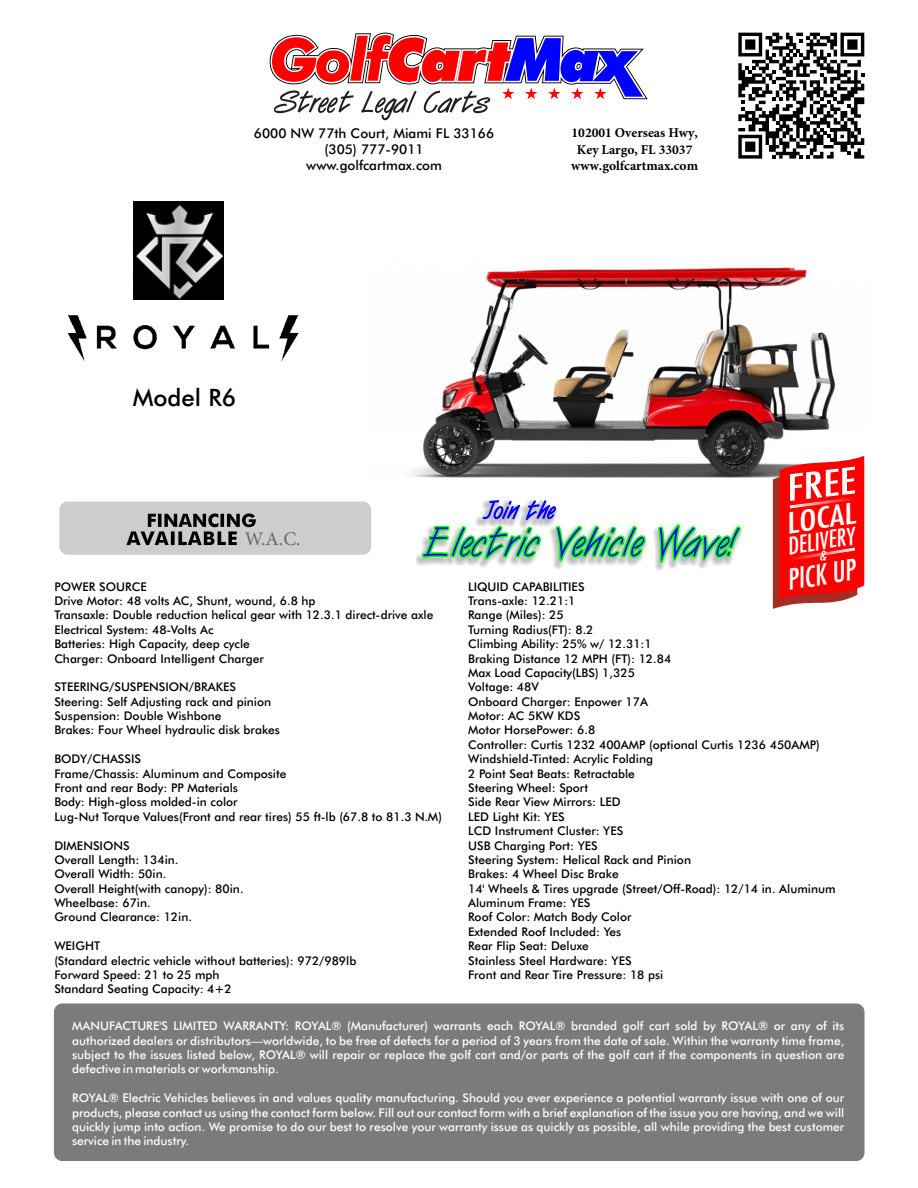
<style>
.page{position:relative;width:918px;height:1188px;background:#fff}
.page>*{position:absolute;margin:0;border:0;box-sizing:border-box;transform-origin:0 0}
.t1{font:35.25px "Futura Md Cn BT Italic";color:#fff;scale:1.35 1}
.t2{font:28.05px "Futura Md Cn BT Italic";color:#fff;scale:1.29 1}
.t3{font:27.9px "Futura Md Cn BT Italic";color:#fff}
.t4{font:500 24px "Futura BT";color:#000}
.t5{font:23.4px "Futura Md Cn BT Italic";color:#fff}
.t6{font:19.2px "Minion Pro";color:#666}
.t7{font:500 13.5px/16.2px "Futura BT";color:#000;text-align:center}
.t8{font:700 13.5px/16.2px "Minion Pro";color:#000;text-align:center}
.t9{font:500 12px/14.4px "Futura BT";color:#000}
.t10{font:500 12px/14.4px "Futura BT";color:#fff;text-align:justify}
</style>
<div class="page">
<img style="left:364px;top:267px;width:501px;height:265px">
<div style="left:54px;top:1003px;width:811px;height:158px;background:#7b7b7b;border-radius:8px"></div>
<svg style="left:269px;top:32px;width:379px;height:88px"></svg>
<div style="left:416px;top:500px;width:325px;height:71px;background:#fff"></div>
<svg style="left:420px;top:500px;width:227px;height:69px"></svg>
<svg style="left:656px;top:514px;width:88px;height:57px"></svg>
<svg style="left:738px;top:33px;width:126px;height:126px"></svg>
<div style="left:59px;top:502px;width:312px;height:53px;background:#cdcdcd;border-radius:8px"></div>
<svg style="left:126px;top:513px;width:130px;height:32px"></svg>
<svg style="left:773px;top:456px;width:91px;height:153px;background:#f32120"></svg>
<img style="left:67px;top:315px;width:232px;height:46px">
<img style="left:133px;top:201px;width:91px;height:98px">
<p class="t7" style="left:254px;top:126px;width:242px">6000 NW 77th Court, Miami FL 33166 (305) 777-9011<br>www.golfcartmax.com</p>
<p class="t8" style="left:571px;top:125px;width:128px">102001 Overseas Hwy,<br>Key Largo, FL 33037 www.golfcartmax.com</p>
<h3 class="t4" style="left:133px;top:388px;width:105px">Model R6</h3>
<h3 class="t6" style="left:245px;top:526px;width:57px">W.A.C.</h3>
<p class="t9" style="left:54px;top:580px;width:381px">POWER SOURCE<br>Drive Motor: 48 volts AC, Shunt, wound, 6.8 hp<br>Transaxle: Double reduction helical gear with 12.3.1 direct-drive axle</p>
<p class="t9" style="left:54px;top:638px;width:211px">Batteries: High Capacity, deep cycle<br>Charger: Onboard Intelligent Charger</p>
<p class="t9" style="left:54px;top:681px;width:218px">STEERING/SUSPENSION/BRAKES<br>Steering: Self Adjusting rack and pinion</p>
<p class="t9" style="left:54px;top:724px;width:227px">Brakes: Four Wheel hydraulic disk brakes</p>
<p class="t9" style="left:54px;top:753px;width:88px">BODY/CHASSIS</p>
<p class="t9" style="left:54px;top:782px;width:185px">Front and rear Body: PP Materials<br>Body: High-gloss molded-in color</p>
<p class="t9" style="left:54px;top:839px;width:77px">DIMENSIONS</p>
<p class="t9" style="left:54px;top:623px;width:161px">Electrical System: 48-Volts Ac</p>
<p class="t9" style="left:54px;top:710px;width:169px">Suspension: Double Wishbone</p>
<p class="t9" style="left:54px;top:767px;width:234px">Frame/Chassis: Aluminum and Composite</p>
<p class="t9" style="left:54px;top:810px;width:389px">Lug-Nut Torque Values(Front and rear tires) 55 ft-lb (67.8 to 81.3 N.M)</p>
<p class="t9" style="left:54px;top:854px;width:191px">Overall Length: 134in.<br>Overall Width: 50in.<br>Overall Height(with canopy): 80in.<br>Wheelbase: 67in.</p>
<p class="t9" style="left:54px;top:911px;width:139px">Ground Clearance: 12in.</p>
<p class="t9" style="left:54px;top:954px;width:304px">(Standard electric vehicle without batteries): 972/989lb</p>
<p class="t9" style="left:54px;top:940px;width:47px">WEIGHT</p>
<p class="t9" style="left:54px;top:983px;width:179px">Standard Seating Capacity: 4+2</p>
<p class="t9" style="left:54px;top:969px;width:167px">Forward Speed: 21 to 25 mph</p>
<p class="t9" style="left:468px;top:580px;width:118px">LIQUID CAPABILITIES<br>Trans-axle: 12.21:1</p>
<p class="t9" style="left:468px;top:609px;width:97px">Range (Miles): 25</p>
<p class="t9" style="left:468px;top:623px;width:127px">Turning Radius(FT): 8.2</p>
<p class="t9" style="left:468px;top:652px;width:205px">Braking Distance 12 MPH (FT): 12.84</p>
<p class="t9" style="left:468px;top:638px;width:185px">Climbing Ability: 25% w/ 12.31:1</p>
<p class="t9" style="left:468px;top:667px;width:168px">Max Load Capacity(LBS) 1,325</p>
<p class="t9" style="left:468px;top:681px;width:72px">Voltage: 48V</p>
<p class="t9" style="left:468px;top:695px;width:181px">Onboard Charger: Enpower 17A</p>
<p class="t9" style="left:468px;top:710px;width:129px">Motor: AC 5KW KDS<br>Motor HorsePower: 6.8</p>
<h1 class="t1" style="left:784px;top:472px;width:53px;rotate:-7deg">FREE</h1>
<h3 class="t5" style="left:785px;top:535px;width:70px;rotate:-9deg">DELIVERY</h3>
<h3 class="t3" style="left:785px;top:567px;width:70px;rotate:-9deg">PICK UP</h3>
<h2 class="t2" style="left:784px;top:511px;width:55px;rotate:-9deg">LOCAL</h2>
<p class="t9" style="left:468px;top:739px;width:353px">Controller: Curtis 1232 400AMP (optional Curtis 1236 450AMP)</p>
<p class="t9" style="left:468px;top:753px;width:186px">Windshield-Tinted: Acrylic Folding</p>
<p class="t9" style="left:468px;top:782px;width:154px">Steering Wheel: Sport<br>Side Rear View Mirrors: LED</p>
<p class="t9" style="left:468px;top:767px;width:168px">2 Point Seat Beats: Retractable</p>
<p class="t9" style="left:468px;top:810px;width:98px">LED Light Kit: YES</p>
<p class="t9" style="left:468px;top:825px;width:157px">LCD Instrument Cluster: YES</p>
<p class="t9" style="left:468px;top:868px;width:152px">Brakes: 4 Wheel Disc Brake</p>
<p class="t9" style="left:468px;top:839px;width:131px">USB Charging Port: YES</p>
<p class="t9" style="left:468px;top:854px;width:224px">Steering System: Helical Rack and Pinion</p>
<p class="t9" style="left:468px;top:882px;width:369px">14' Wheels &amp; Tires upgrade (Street/Off-Road): 12/14 in. Aluminum</p>
<p class="t9" style="left:468px;top:897px;width:124px">Aluminum Frame: YES</p>
<p class="t9" style="left:468px;top:926px;width:155px">Extended Roof Included: Yes<br>Rear Flip Seat: Deluxe</p>
<p class="t9" style="left:468px;top:911px;width:165px">Roof Color: Match Body Color</p>
<p class="t9" style="left:468px;top:954px;width:165px">Stainless Steel Hardware: YES</p>
<p class="t9" style="left:468px;top:969px;width:197px">Front and Rear Tire Pressure: 18 psi</p>
<p class="t10" style="left:72px;top:1020px;width:774px">MANUFACTURE'S LIMITED WARRANTY: ROYAL® (Manufacturer) warrants each ROYAL® branded golf cart sold by ROYAL® or any of its authorized dealers or distributors—worldwide, to be free of defects for a period of 3 years from the date of sale. Within the warranty time frame, subject to the issues listed below, ROYAL® will repair or replace the golf cart and/or parts of the golf cart if the components in question are defective in materials or workmanship.</p>
<p class="t10" style="left:72px;top:1092px;width:774px">ROYAL® Electric Vehicles believes in and values quality manufacturing. Should you ever experience a potential warranty issue with one of our products, please contact us using the contact form below. Fill out our contact form with a brief explanation of the issue you are having, and we will quickly jump into action. We promise to do our best to resolve your warranty issue as quickly as possible, all while providing the best customer service in the industry.</p>
</div>
